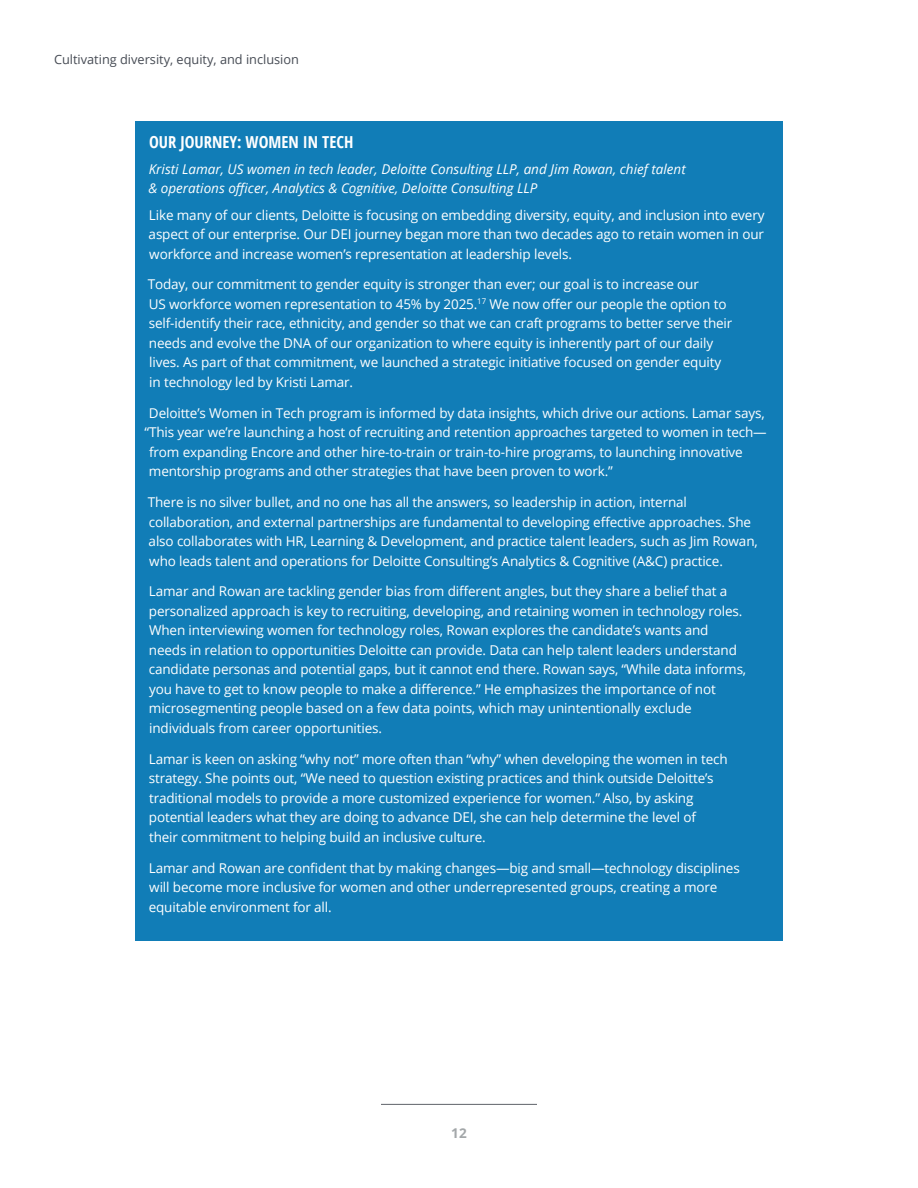
<style>
.page{position:relative;width:918px;height:1188px;background:#fff}
.page>*{position:absolute;margin:0;border:0;box-sizing:border-box;transform-origin:0 0}
.t1{font:700 16.5px "Open Sans Condensed";color:#fff}
.t2{font:13.5px/19.5px "Open Sans";letter-spacing:-.01em;color:#fff}
.t3{font:italic 13.5px/19.5px "Open Sans";color:#fff}
.t4{font:700 13.5px "Open Sans";color:#a3a7a9}
.t5{font:12.75px "Open Sans";color:#464b54}
</style>
<div class="page">
<hr style="left:381px;top:1104px;width:156px;height:1px;background:#5f6369">
<div style="left:135px;top:122px;width:648px;height:819px;background:#117db7"></div>
<p class="t5" style="left:54px;top:50px;width:247px">Cultivating diversity, equity, and inclusion</p>
<p class="t1" style="left:149px;top:130px;width:206px">OUR JOURNEY: WOMEN IN TECH</p>
<p class="t3" style="left:148px;top:159px;width:539px">Kristi Lamar, US women in tech leader, Deloitte Consulting LLP, and Jim Rowan, chief talent &amp; operations officer, Analytics &amp; Cognitive, Deloitte Consulting LLP</p>
<p class="t2" style="left:149px;top:205px;width:617px;text-align:justify">Like many of our clients, Deloitte is focusing on embedding diversity, equity, and inclusion into every aspect of our enterprise. Our DEI journey began more than two decades ago to retain women in our workforce and increase women’s representation at leadership levels.</p>
<p class="t2" style="left:148px;top:274px;width:586px">Today, our commitment to gender equity is stronger than ever; our goal is to increase our<br>US workforce women representation to 45% by 2025.<sup>17</sup> We now offer our people the option to self-identify their race, ethnicity, and gender so that we can craft programs to better serve their needs and evolve the DNA of our organization to where equity is inherently part of our daily lives. As part of that commitment, we launched a strategic initiative focused on gender equity in technology led by Kristi Lamar.</p>
<p class="t2" style="left:149px;top:403px;width:617px">Deloitte’s Women in Tech program is informed by data insights, which drive our actions. Lamar says,</p>
<p class="t2" style="left:144px;top:422px;width:624px">“This year we’re launching a host of recruiting and retention approaches targeted to women in tech—</p>
<p class="t2" style="left:149px;top:442px;width:595px">from expanding Encore and other hire-to-train or train-to-hire programs, to launching innovative</p>
<p class="t2" style="left:149px;top:461px;width:466px">mentorship programs and other strategies that have been proven to work.”</p>
<p class="t2" style="left:148px;top:492px;width:612px">There is no silver bullet, and no one has all the answers, so leadership in action, internal collaboration, and external partnerships are fundamental to developing effective approaches. She also collaborates with HR, Learning &amp; Development, and practice talent leaders, such as Jim Rowan, who leads talent and operations for Deloitte Consulting’s Analytics &amp; Cognitive (A&amp;C) practice.</p>
<p class="t2" style="left:149px;top:581px;width:599px">Lamar and Rowan are tackling gender bias from different angles, but they share a belief that a personalized approach is key to recruiting, developing, and retaining women in technology roles.<br>When interviewing women for technology roles, Rowan explores the candidate’s wants and needs in relation to opportunities Deloitte can provide. Data can help talent leaders understand candidate personas and potential gaps, but it cannot end there. Rowan says, “While data informs, you have to get to know people to make a difference.” He emphasizes the importance of not microsegmenting people based on a few data points, which may unintentionally exclude individuals from career opportunities.</p>
<p class="t2" style="left:149px;top:749px;width:581px">Lamar is keen on asking “why not” more often than “why” when developing the women in tech strategy. She points out, “We need to question existing practices and think outside Deloitte’s traditional models to provide a more customized experience for women.” Also, by asking potential leaders what they are doing to advance DEI, she can help determine the level of their commitment to helping build an inclusive culture.</p>
<p class="t2" style="left:149px;top:858px;width:593px">Lamar and Rowan are confident that by making changes—big and small—technology disciplines will become more inclusive for women and other underrepresented groups, creating a more equitable environment for all.</p>
<p class="t4" style="left:451px;top:1123px;width:17px">12</p>
</div>
